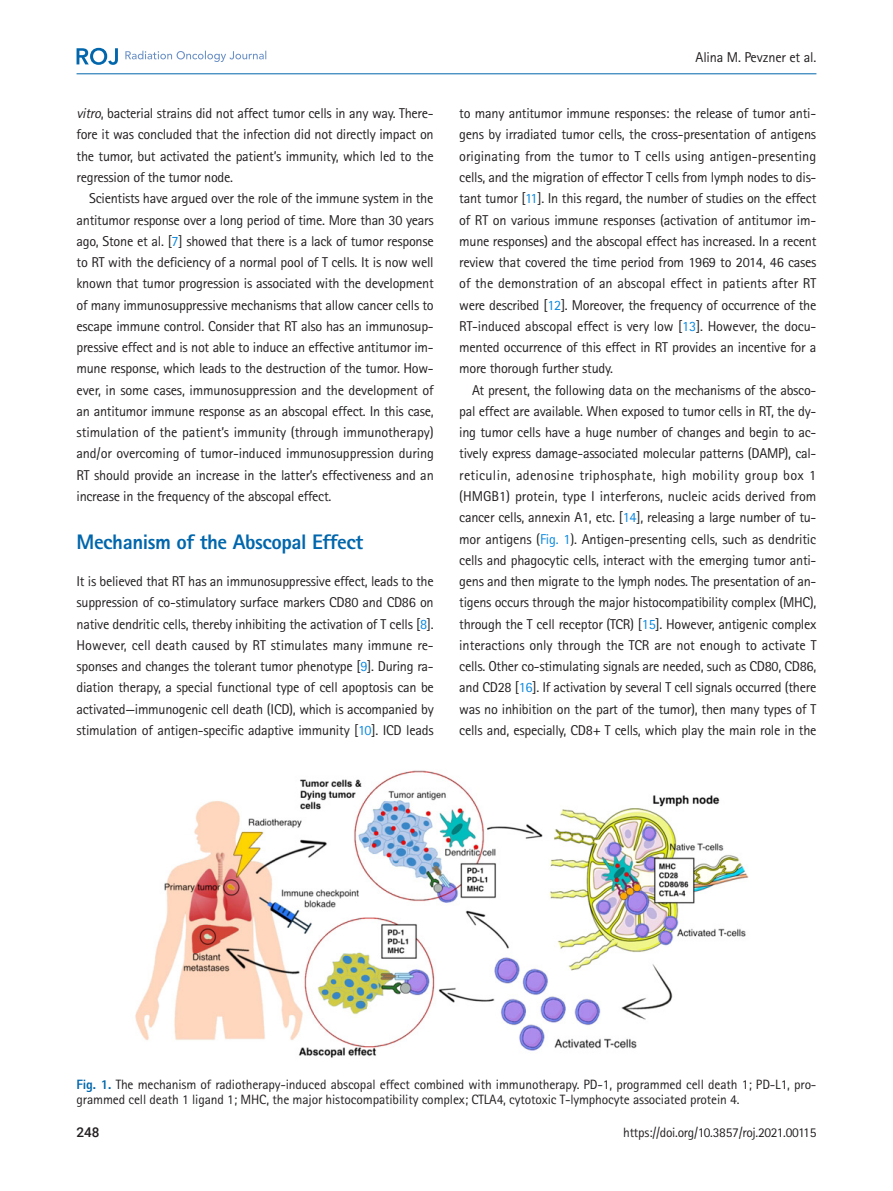
<style>
.page{position:relative;width:893px;height:1191px;background:#fff}
.page>*{position:absolute;margin:0;border:0;box-sizing:border-box;transform-origin:0 0}
.body-title{font:800 21px "Rotis Sans Serif Std";letter-spacing:-.02em;color:#0166ac}
.body{font:14.25px/21.3px "Rotis Sans Serif Std";letter-spacing:-.02em;color:#231f20;text-align:justify}
.fig-caption{font:13.5px/15px "Rotis Sans Serif Std";letter-spacing:-.01em;color:#231f20}
.t1{font:500 13.5px "Roboto";color:#231f20}
.s1{font-style:italic}
.s2{color:#0b88de}
.s3{font-weight:800;color:#0166ac}
</style>
<div class="page">
<img style="left:135px;top:770px;width:614px;height:288px">
<hr style="left:77px;top:73px;width:739px;height:1px;background:#0166ac">
<svg style="left:77px;top:48px;width:41px;height:17px"></svg>
<svg style="left:125px;top:51px;width:141px;height:11px"></svg>
<p class="body" style="left:77px;top:103px;width:359px"><span class="s1">vitro</span>, bacterial strains did not affect tumor cells in any way. There&shy;fore it was concluded that the infection did not directly impact on the tumor, but activated the patient’s immunity, which led to the regression of the tumor node.</p>
<p class="body" style="left:77px;top:188px;width:359px;text-indent:13px">Scientists have argued over the role of the immune system in the antitumor response over a long period of time. More than 30 years ago, Stone et al. [<span class="s2">7</span>] showed that there is a lack of tumor response to RT with the deficiency of a normal pool of T cells. It is now well known that tumor progression is associated with the development of many immunosuppressive mechanisms that allow cancer cells to escape immune control. Consider that RT also has an immunosup&shy;pressive effect and is not able to induce an effective antitumor im&shy;mune response, which leads to the destruction of the tumor. How&shy;ever, in some cases, immunosuppression and the development of an antitumor immune response as an abscopal effect. In this case, stimulation of the patient’s immunity (through immunotherapy) and/or overcoming of tumor-induced immunosuppression during RT should provide an increase in the latter’s effectiveness and an increase in the frequency of the abscopal effect.</p>
<p class="body-title" style="left:77px;top:529px;width:288px">Mechanism of the Abscopal Effect</p>
<p class="body" style="left:77px;top:570px;width:359px">It is believed that RT has an immunosuppressive effect, leads to the suppression of co-stimulatory surface markers CD80 and CD86 on native dendritic cells, thereby inhibiting the activation of T cells [<span class="s2">8</span>].<br>However, cell death caused by RT stimulates many immune re&shy;sponses and changes the tolerant tumor phenotype [<span class="s2">9</span>]. During ra&shy;diation therapy, a special functional type of cell apoptosis can be activated—immunogenic cell death (ICD), which is accompanied by stimulation of antigen-specific adaptive immunity [<span class="s2">10</span>]. ICD leads</p>
<p class="body" style="left:696px;top:46px;width:122px">Alina M. Pevzner et al.</p>
<p class="body" style="left:459px;top:103px;width:359px">to many antitumor immune responses: the release of tumor anti&shy;gens by irradiated tumor cells, the cross-presentation of antigens originating from the tumor to T cells using antigen-presenting cells, and the migration of effector T cells from lymph nodes to dis&shy;tant tumor [<span class="s2">11</span>]. In this regard, the number of studies on the effect of RT on various immune responses (activation of antitumor im&shy;mune responses) and the abscopal effect has increased. In a recent review that covered the time period from 1969 to 2014, 46 cases of the demonstration of an abscopal effect in patients after RT were described [<span class="s2">12</span>]. Moreover, the frequency of occurrence of the RT-induced abscopal effect is very low [<span class="s2">13</span>]. However, the docu&shy;mented occurrence of this effect in RT provides an incentive for a more thorough further study.</p>
<p class="body" style="left:459px;top:379px;width:359px;text-indent:13px">At present, the following data on the mechanisms of the absco&shy;pal effect are available. When exposed to tumor cells in RT, the dy&shy;ing tumor cells have a huge number of changes and begin to ac&shy;tively express damage-associated molecular patterns (DAMP), cal&shy;reticulin, adenosine triphosphate, high mobility group box 1 (HMGB1) protein, type I interferons, nucleic acids derived from cancer cells, annexin A1, etc. [<span class="s2">14</span>], releasing a large number of tu&shy;mor antigens (<span class="s2">Fig. 1</span>). Antigen-presenting cells, such as dendritic cells and phagocytic cells, interact with the emerging tumor anti&shy;gens and then migrate to the lymph nodes. The presentation of an&shy;tigens occurs through the major histocompatibility complex (MHC), through the T cell receptor (TCR) [<span class="s2">15</span>]. However, antigenic complex interactions only through the TCR are not enough to activate T cells. Other co-stimulating signals are needed, such as CD80, CD86, and CD28 [<span class="s2">16</span>]. If activation by several T cell signals occurred (there was no inhibition on the part of the tumor), then many types of T cells and, especially, CD8+ T cells, which play the main role in the</p>
<p class="fig-caption" style="left:77px;top:1076px;width:741px"><span class="s3">Fig. 1.</span> The mechanism of radiotherapy-induced abscopal effect combined with immunotherapy. PD-1, programmed cell death 1; PD-L1, pro&shy;grammed cell death 1 ligand 1; MHC, the major histocompatibility complex; CTLA4, cytotoxic T-lymphocyte associated protein 4.</p>
<p class="t1" style="left:77px;top:1123px;width:25px">248</p>
<p class="fig-caption" style="left:623px;top:1124px;width:195px">https://doi.org/10.3857/roj.2021.00115</p>
</div>
